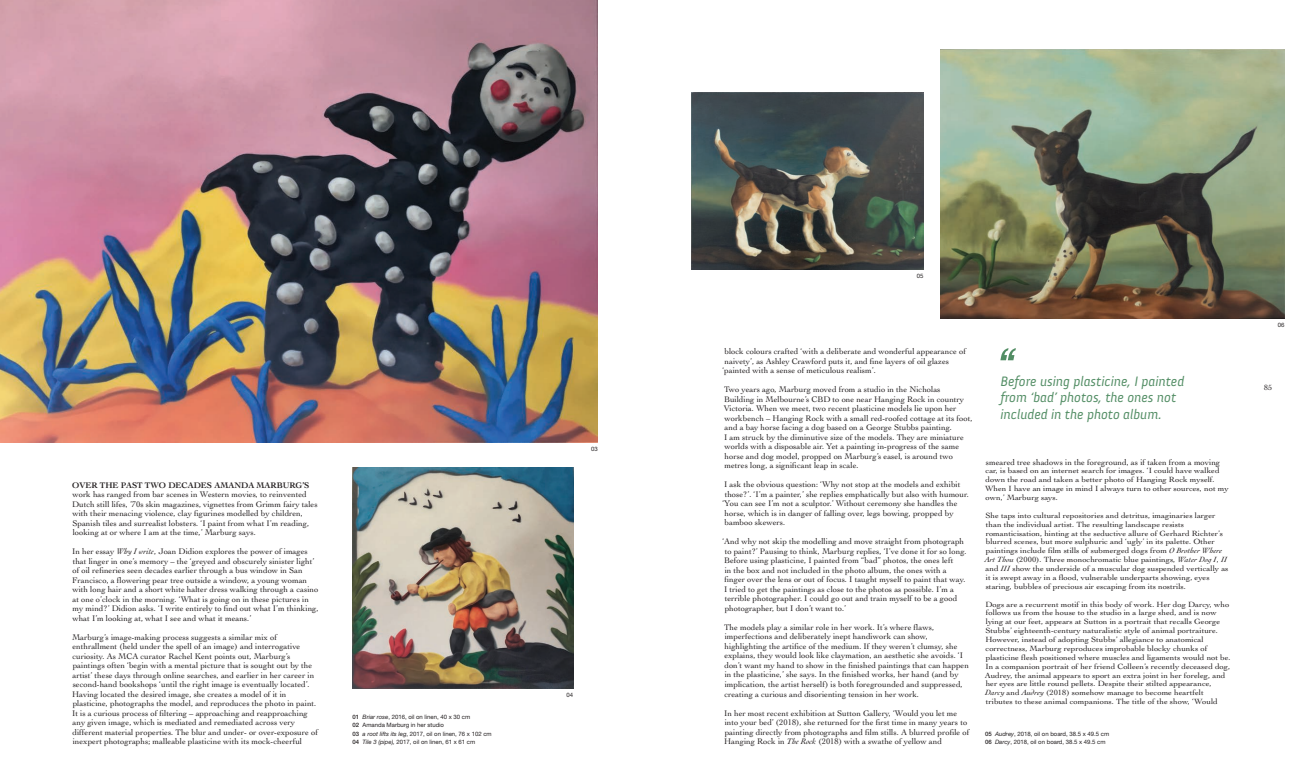
<style>
.page{position:relative;width:1304px;height:780px;background:#fff}
.page>*{position:absolute;margin:0;border:0;box-sizing:border-box;transform-origin:0 0}
.t1{font:italic 14px/16.5px "Anivers";color:#528d64}
.t2{font:8.5px/9.5px "Cochin LT Std";color:#231f20}
.t3{font:700 8.5px "Cochin LT Std";color:#231f20}
.t4{font:8px "Cochin LT Std";color:#231f20}
.t5{font:7.9px/8.9px "Cochin LT Std";color:#231f20;scale:1.07 1}
.t6{font:6px/8.4px "Helvetica Neue LT Std";color:#231f20}
.s1{font-style:italic}
.s2{font-weight:500}
</style>
<div class="page">
<img style="left:0;top:0;width:598px;height:442px">
<img style="left:940px;top:50px;width:344px;height:268px">
<svg style="left:1000px;top:348px;width:16px;height:12px"></svg>
<img style="left:353px;top:467px;width:220px;height:221px">
<img style="left:692px;top:92px;width:231px;height:178px">
<p class="t3" style="left:72px;top:479px;width:239px">OVER THE PAST TWO DECADES AMANDA MARBURG’S</p>
<p class="t2" style="left:72px;top:489px;width:247px">work has ranged from bar scenes in Western movies, to reinvented Dutch still lifes, ’70s skin magazines, vignettes from Grimm fairy tales with their menacing violence, clay figurines modelled by children, Spanish tiles and surrealist lobsters. ‘I paint from what I’m reading, looking at or where I am at the time,’ Marburg says.</p>
<p class="t2" style="left:72px;top:546px;width:248px">In her essay <span class="s1">Why I write</span>, Joan Didion explores the power of images that linger in one’s memory – the ‘greyed and obscurely sinister light’ of oil refineries seen decades earlier through a bus window in San Francisco, a flowering pear tree outside a window, a young woman with long hair and a short white halter dress walking through a casino at one o’clock in the morning. ‘What is going on in these pictures in my mind?’ Didion asks. ‘I write entirely to find out what I’m thinking, what I’m looking at, what I see and what it means.’</p>
<p class="t2" style="left:72px;top:632px;width:247px">Marburg’s image-making process suggests a similar mix of enthrallment (held under the spell of an image) and interrogative curiosity. As MCA curator Rachel Kent points out, Marburg’s paintings often ‘begin with a mental picture that is sought out by the artist’ these days through online searches, and earlier in her career in second-hand bookshops ‘until the right image is eventually located’.<br>Having located the desired image, she creates a model of it in plasticine, photographs the model, and reproduces the photo in paint.<br>It is a curious process of filtering – approaching and reapproaching any given image, which is mediated and remediated across very different material properties. The blur and under- or over-exposure of inexpert photographs; malleable plasticine with its mock-cheerful</p>
<p class="t6" style="left:353px;top:712px;width:141px"><span class="s2">01</span> <span class="s1">Briar rose</span>, 2016, oil on linen, 40 x 30 cm<br><span class="s2">02</span> Amanda Marburg in her studio<br><span class="s2">03</span> <span class="s1">a root lifts its leg</span>, 2017, oil on linen, 76 x 102 cm <span class="s2">04</span> <span class="s1">Tile 3 (pipe),</span> 2017, oil on linen, 61 x 61 cm</p>
<p class="t6" style="left:591px;top:444px;width:8px">03</p>
<p class="t6" style="left:566px;top:690px;width:8px">04</p>
<p class="t6" style="left:917px;top:272px;width:8px">05</p>
<p class="t2" style="left:722px;top:347px;width:245px">block colours crafted ‘with a deliberate and wonderful appearance of naivety’, as Ashley Crawford puts it, and fine layers of oil glazes ‘painted with a sense of meticulous realism’.</p>
<p class="t2" style="left:724px;top:385px;width:250px">Two years ago, Marburg moved from a studio in the Nicholas Building in Melbourne’s CBD to one near Hanging Rock in country Victoria. When we meet, two recent plasticine models lie upon her workbench – Hanging Rock with a small red-roofed cottage at its foot, and a bay horse facing a dog based on a George Stubbs painting.<br>I am struck by the diminutive size of the models. They are miniature worlds with a disposable air. Yet a painting in-progress of the same horse and dog model, propped on Marburg’s easel, is around two metres long, a significant leap in scale.</p>
<p class="t2" style="left:722px;top:480px;width:248px">I ask the obvious question: ‘Why not stop at the models and exhibit those?’. ‘I’m a painter,’ she replies emphatically but also with humour. ‘You can see I’m not a sculptor.’ Without ceremony she handles the horse, which is in danger of falling over, legs bowing, propped by bamboo skewers.</p>
<p class="t2" style="left:722px;top:537px;width:246px">‘And why not skip the modelling and move straight from photograph to paint?’ Pausing to think, Marburg replies, ‘I’ve done it for so long.<br>Before using plasticine, I painted from “bad” photos, the ones left<br>in the box and not included in the photo album, the ones with a finger over the lens or out of focus. I taught myself to paint that way.<br>I tried to get the paintings as close to the photos as possible. I’m a terrible photographer. I could go out and train myself to be a good photographer, but I don’t want to.’</p>
<p class="t2" style="left:724px;top:622px;width:246px">The models play a similar role in her work. It’s where flaws, imperfections and deliberately inept handiwork can show, highlighting the artifice of the medium. If they weren’t clumsy, she explains, they would look like claymation, an aesthetic she avoids. ‘I don’t want my hand to show in the finished paintings that can happen in the plasticine,’ she says. In the finished works, her hand (and by implication, the artist herself) is both foregrounded and suppressed, creating a curious and disorienting tension in her work.</p>
<p class="t2" style="left:724px;top:708px;width:247px">In her most recent exhibition at Sutton Gallery, ‘Would you let me into your bed’ (2018), she returned for the first time in many years to painting directly from photographs and film stills. A blurred profile of Hanging Rock in <span class="s1">The Rock</span> (2018) with a swathe of yellow and</p>
<h1 class="t1" style="left:1000px;top:373px;width:185px">Before using plasticine, I painted from ‘bad’ photos, the ones not included in the photo album.</h1>
<p class="t2" style="left:986px;top:457px;width:236px">smeared tree shadows in the foreground, as if taken from a moving</p>
<p class="t5" style="left:985px;top:466px;width:229px">car, is based on an internet search for images. ‘I could have walked down the road and taken a better photo of Hanging Rock myself.<br>When I have an image in mind I always turn to other sources, not my own,’ Marburg says.</p>
<p class="t5" style="left:985px;top:511px;width:229px">She taps into cultural repositories and detritus, imaginaries larger than the individual artist. The resulting landscape resists romanticisation, hinting at the seductive allure of Gerhard Richter’s blurred scenes, but more sulphuric and ‘ugly’ in its palette. Other paintings include film stills of submerged dogs from <span class="s1">O Brother Where Art Thou</span> (2000). Three monochromatic blue paintings, <span class="s1">Water Dog I</span>, <span class="s1">II </span>and <span class="s1">III</span> show the underside of a muscular dog suspended vertically as it is swept away in a flood, vulnerable underparts showing, eyes staring, bubbles of precious air escaping from its nostrils.</p>
<p class="t5" style="left:985px;top:599px;width:231px">Dogs are a recurrent motif in this body of work. Her dog Darcy, who follows us from the house to the studio in a large shed, and is now lying at our feet, appears at Sutton in a portrait that recalls George Stubbs’ eighteenth-century naturalistic style of animal portraiture.<br>However, instead of adopting Stubbs’ allegiance to anatomical correctness, Marburg reproduces improbable blocky chunks of plasticine flesh positioned where muscles and ligaments would not be.<br>In a companion portrait of her friend Colleen’s recently deceased dog, Audrey, the animal appears to sport an extra joint in her foreleg, and her eyes are little round pellets. Despite their stilted appearance, <span class="s1">Darcy</span> and <span class="s1">Audrey</span> (2018) somehow manage to become heartfelt tributes to these animal companions. The title of the show, ‘Would</p>
<p class="t6" style="left:985px;top:729px;width:126px"><span class="s2">05</span> <span class="s1">Audrey</span>, 2018, oil on board, 38.5 x 49.5 cm<br><span class="s2">06</span> <span class="s1">Darcy</span>, 2018, oil on board, 38.5 x 49.5 cm</p>
<p class="t6" style="left:1278px;top:320px;width:8px">06</p>
<p class="t4" style="left:1264px;top:382px;width:9px">85</p>
</div>
